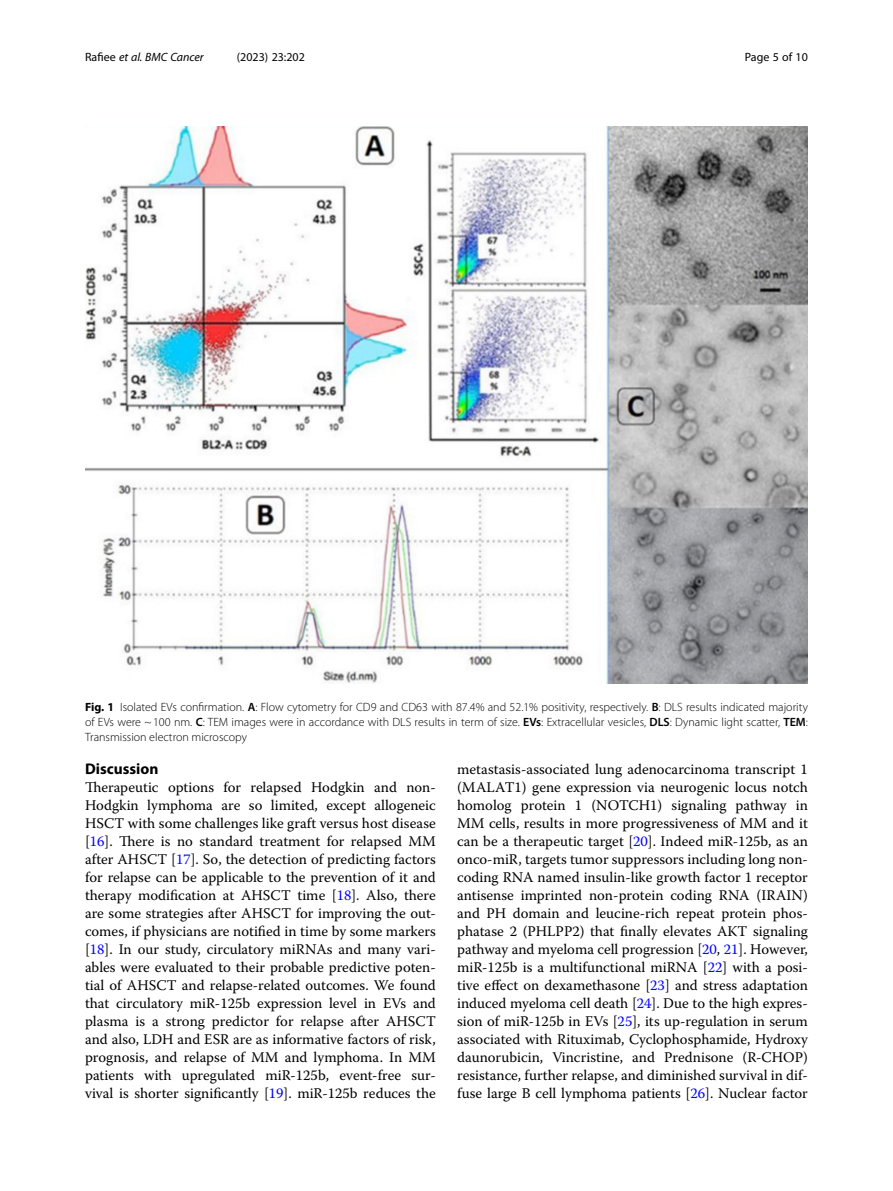
<style>
.page{position:relative;width:893px;height:1191px;background:#fff}
.page>*{position:absolute;margin:0;border:0;box-sizing:border-box;transform-origin:0 0}
.Head_1{font:700 15.45px "Myriad Pro";color:#000}
.Body_Text{font:14.7px/18px "Warnock Pro";color:#000;text-align:justify}
.Figure_Caption{font:300 12px/15px "Myriad Pro";color:#000;text-align:justify}
.t1{font:12px "Myriad Pro";color:#000}
.t2{font:italic 12px "Myriad Pro";color:#000}
.s1{font-style:normal}
.s2{font-weight:700}
.s3{font-weight:600}
.s4{color:#00f}
</style>
<div class="page">
<img style="left:85px;top:126px;width:723px;height:557px">
<p class="t2" style="left:85px;top:50px;width:120px"><span class="s1">Rafiee</span> et al. BMC Cancer</p>
<p class="t1" style="left:237px;top:50px;width:70px">(2023) 23:202</p>
<p class="t1" style="left:745px;top:50px;width:65px">Page 5 of 10</p>
<p class="Figure_Caption" style="left:85px;top:699px;width:724px"><span class="s2">Fig. 1</span> Isolated EVs confirmation. <span class="s3">A</span>: Flow cytometry for CD9 and CD63 with 87.4% and 52.1% positivity, respectively. <span class="s3">B</span>: DLS results indicated majority of EVs were ~100 nm. <span class="s3">C</span>: TEM images were in accordance with DLS results in term of size. <span class="s3">EVs</span>: Extracellular vesicles, <span class="s3">DLS</span>: Dynamic light scatter, <span class="s3">TEM</span>:<br>Transmission electron microscopy</p>
<p class="Head_1" style="left:85px;top:759px;width:75px">Discussion</p>
<p class="Body_Text" style="left:85px;top:778px;width:352px">Therapeutic options for relapsed Hodgkin and non-Hodgkin lymphoma are so limited, except allogeneic HSCT with some challenges like graft versus host disease [<span class="s4">16</span>]. There is no standard treatment for relapsed MM after AHSCT [<span class="s4">17</span>]. So, the detection of predicting factors for relapse can be applicable to the prevention of it and therapy modification at AHSCT time [<span class="s4">18</span>]. Also, there are some strategies after AHSCT for improving the out&shy;comes, if physicians are notified in time by some markers [<span class="s4">18</span>]. In our study, circulatory miRNAs and many vari&shy;ables were evaluated to their probable predictive poten&shy;tial of AHSCT and relapse-related outcomes. We found that circulatory miR-125b expression level in EVs and plasma is a strong predictor for relapse after AHSCT and also, LDH and ESR are as informative factors of risk, prognosis, and relapse of MM and lymphoma. In MM patients with upregulated miR-125b, event-free sur&shy;vival is shorter significantly [<span class="s4">19</span>]. miR-125b reduces the</p>
<p class="Body_Text" style="left:457px;top:760px;width:352px">metastasis-associated lung adenocarcinoma transcript 1 (MALAT1) gene expression via neurogenic locus notch homolog protein 1 (NOTCH1) signaling pathway in MM cells, results in more progressiveness of MM and it can be a therapeutic target [<span class="s4">20</span>]. Indeed miR-125b, as an onco-miR, targets tumor suppressors including long non&shy;coding RNA named insulin-like growth factor 1 receptor antisense imprinted non-protein coding RNA (IRAIN) and PH domain and leucine-rich repeat protein phos&shy;phatase 2 (PHLPP2) that finally elevates AKT signaling pathway and myeloma cell progression [<span class="s4">20</span>, <span class="s4">21</span>]. However, miR-125b is a multifunctional miRNA [<span class="s4">22</span>] with a posi&shy;tive effect on dexamethasone [<span class="s4">23</span>] and stress adaptation induced myeloma cell death [<span class="s4">24</span>]. Due to the high expres&shy;sion of miR-125b in EVs [<span class="s4">25</span>], its up-regulation in serum associated with Rituximab, Cyclophosphamide, Hydroxy daunorubicin, Vincristine, and Prednisone (R-CHOP) resistance, further relapse, and diminished survival in dif&shy;fuse large B cell lymphoma patients [<span class="s4">26</span>]. Nuclear factor</p>
</div>
